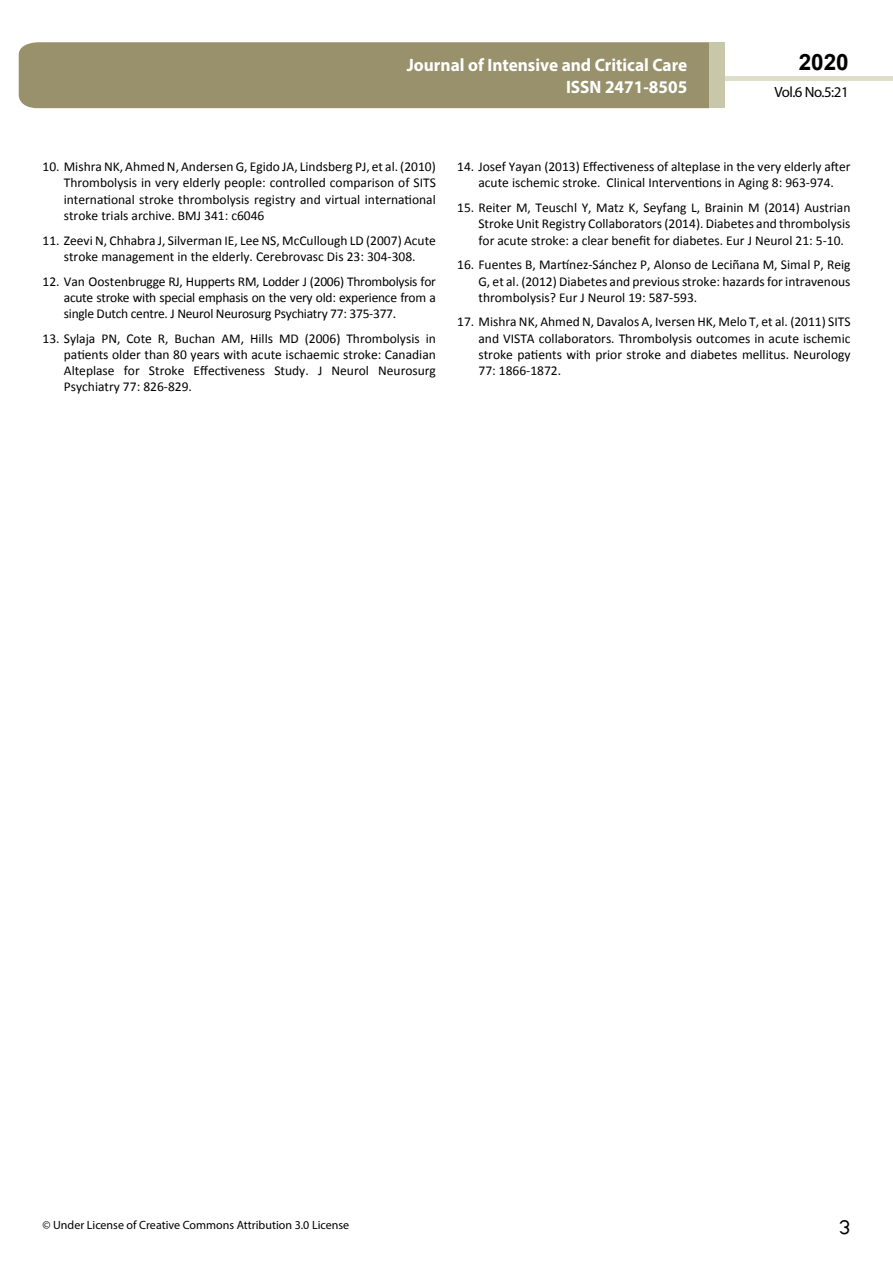
<style>
.page{position:relative;width:893px;height:1263px;background:#fff}
.page>*{position:absolute;margin:0;border:0;box-sizing:border-box;transform-origin:0 0}
.t1{font:25.5px "Tunga";color:#000}
.t2{font:700 22.5px "Arial";color:#000}
.t3{font:700 18px/21.6px "Myriad Pro";color:#fff;text-align:right;scale:.96 1}
.t4{font:14.85px "Myriad Pro";letter-spacing:-.03em;color:#000}
.t5{font:13.5px/16.2px "Calibri";color:#000;text-align:justify}
.t6{font:12px "Myriad Pro";color:#000}
</style>
<div class="page">
<div style="left:19px;top:42px;width:690px;height:66px;background:#98916c"></div>
<div style="left:709px;top:42px;width:16px;height:66px;background:#c9c7a9"></div>
<div style="left:725px;top:76px;width:168px;height:5px;background:#dfdec9"></div>
<h3 class="t3" style="left:517px;top:53px;width:198px">ARCHIVOS DE MEDICINA<br>ISSN 1698-9465</h3>
<h2 class="t2" style="left:799px;top:47px;width:52px">2020</h2>
<h3 class="t3" style="left:407px;top:54px;width:294px">Journal of Intensive and Critical Care<br>ISSN 2471-8505</h3>
<p class="t4" style="left:774px;top:83px;width:76px">Vol.6 No.5:21</p>
<p class="t5" style="left:64px;top:158px;width:374px;text-indent:-21px">10. Mishra NK, Ahmed N, Andersen G, Egido JA, Lindsberg PJ, et al. (2010)<br>Thrombolysis in very elderly people: controlled comparison of SITS international stroke thrombolysis registry and virtual international stroke trials archive. BMJ 341: c6046</p>
<p class="t5" style="left:43px;top:231px;width:395px;text-align:center">11. Zeevi N, Chhabra J, Silverman IE, Lee NS, McCullough LD (2007) Acute stroke management in the elderly. Cerebrovasc Dis 23: 304-308.</p>
<p class="t5" style="left:64px;top:272px;width:374px;text-indent:-21px">12. Van Oostenbrugge RJ, Hupperts RM, Lodder J (2006) Thrombolysis for acute stroke with special emphasis on the very old: experience from a single Dutch centre. J Neurol Neurosurg Psychiatry 77: 375-377.</p>
<p class="t5" style="left:64px;top:329px;width:374px;text-indent:-21px">13. Sylaja PN, Cote R, Buchan AM, Hills MD (2006) Thrombolysis in patients older than 80 years with acute ischaemic stroke: Canadian Alteplase for Stroke Effectiveness Study. J Neurol Neurosurg Psychiatry 77: 826-829.</p>
<p class="t5" style="left:457px;top:158px;width:395px;text-align:center">14. Josef Yayan (2013) Effectiveness of alteplase in the very elderly after acute ischemic stroke. Clinical Interventions in Aging 8: 963-974.</p>
<p class="t5" style="left:478px;top:199px;width:374px;text-indent:-21px">15. Reiter M, Teuschl Y, Matz K, Seyfang L, Brainin M (2014) Austrian Stroke Unit Registry Collaborators (2014). Diabetes and thrombolysis for acute stroke: a clear benefit for diabetes. Eur J Neurol 21: 5-10.</p>
<p class="t5" style="left:478px;top:256px;width:374px;text-indent:-21px">16. Fuentes B, Martínez-Sánchez P, Alonso de Leciñana M, Simal P, Reig G, et al. (2012) Diabetes and previous stroke: hazards for intravenous thrombolysis? Eur J Neurol 19: 587-593.</p>
<p class="t5" style="left:478px;top:313px;width:374px;text-indent:-21px">17. Mishra NK, Ahmed N, Davalos A, Iversen HK, Melo T, et al. (2011) SITS and VISTA collaborators. Thrombolysis outcomes in acute ischemic stroke patients with prior stroke and diabetes mellitus. Neurology 77: 1866-1872.</p>
<p class="t6" style="left:43px;top:1218px;width:308px">© Under License of Creative Commons Attribution 3.0 License</p>
<h1 class="t1" style="left:839px;top:1210px;width:13px">3</h1>
</div>
